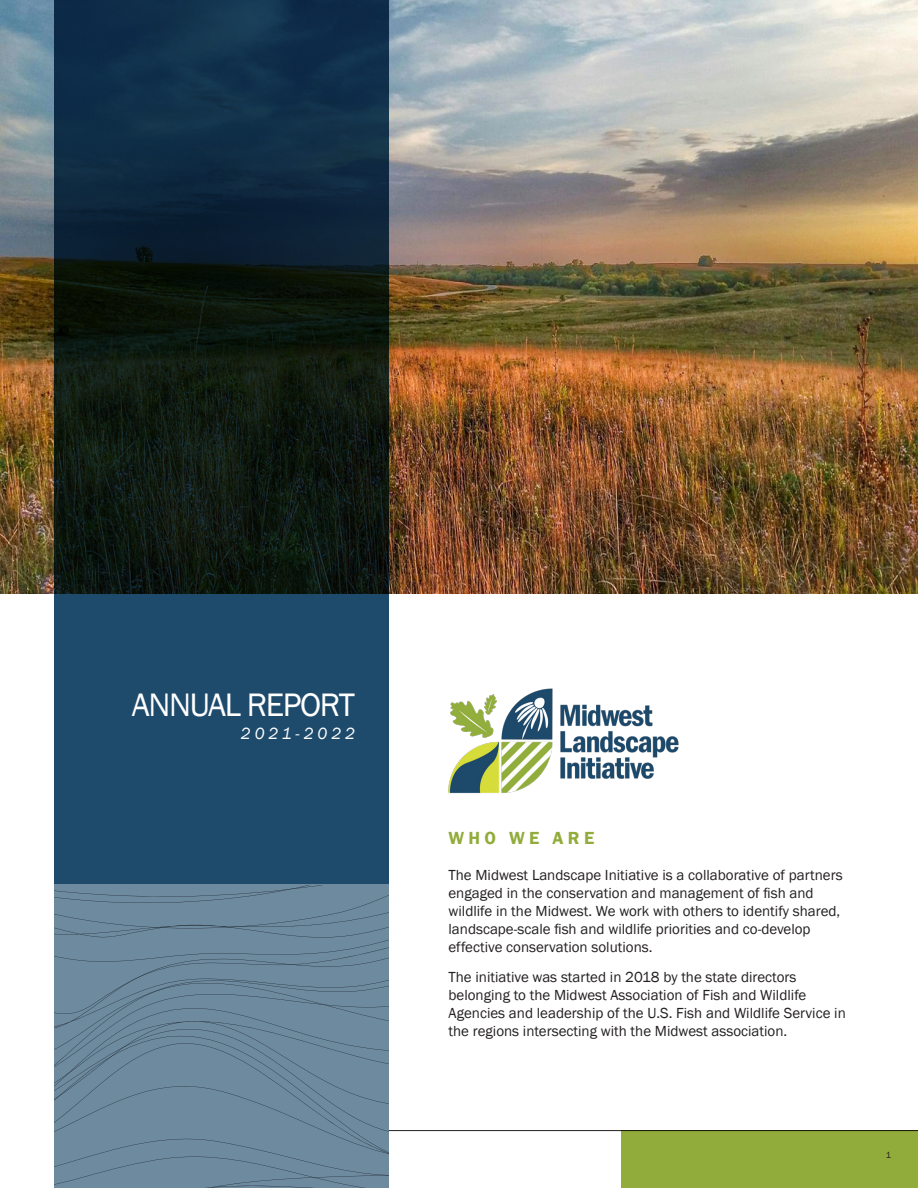
<style>
.page{position:relative;width:918px;height:1188px;background:#fff}
.page>*{position:absolute;margin:0;border:0;box-sizing:border-box;transform-origin:0 0}
.t1{font:33.45px "Franklin Gothic";letter-spacing:-.04em;color:#fff}
.Subhead3{font:600 18px "Franklin Gothic";letter-spacing:.24em;color:#91ac3b}
.t2{font:italic 16.65px "Franklin Gothic";letter-spacing:.24em;color:#fff}
.Body{font:15px/18px "Franklin Gothic";color:#231f20}
.t3{font:9px "Franklin Gothic";color:#231f20}
</style>
<div class="page">
<img style="left:0;top:0;width:918px;height:594px">
<hr style="left:389px;top:1130px;width:529px;height:1px;background:#231f20">
<div style="left:621px;top:1130px;width:297px;height:58px;background:#91ac3b"></div>
<svg style="left:54px;top:0;width:335px;height:884px;background:#132e3d"></svg>
<img style="left:448px;top:688px;width:231px;height:106px">
<svg style="left:54px;top:885px;width:335px;height:17px;background:#6a879b"></svg>
<svg style="left:54px;top:902px;width:335px;height:38px;background:#6a879b"></svg>
<svg style="left:54px;top:940px;width:335px;height:29px;background:#6a879b"></svg>
<svg style="left:54px;top:969px;width:335px;height:52px;background:#6a879b"></svg>
<svg style="left:54px;top:1021px;width:335px;height:7px;background:#69869a"></svg>
<svg style="left:54px;top:1028px;width:335px;height:9px;background:#6a869b"></svg>
<svg style="left:54px;top:1037px;width:335px;height:91px;background:#6b879c"></svg>
<div style="left:54px;top:1128px;width:335px;height:60px;background:#6d8a9f"></div>
<p class="t1" style="left:132px;top:684px;width:225px">ANNUAL REPORT</p>
<p class="t2" style="left:241px;top:723px;width:116px">2021-2022</p>
<p class="Subhead3" style="left:448px;top:827px;width:147px">WHO WE ARE</p>
<p class="Body" style="left:448px;top:866px;width:396px">The Midwest Landscape Initiative is a collaborative of partners engaged in the conservation and management of fish and wildlife in the Midwest. We work with others to identify shared, landscape-scale fish and wildlife priorities and co-develop effective conservation solutions.</p>
<p class="Body" style="left:448px;top:968px;width:399px">The initiative was started in 2018 by the state directors belonging to the Midwest Association of Fish and Wildlife Agencies and leadership of the U.S. Fish and Wildlife Service in the regions intersecting with the Midwest association.</p>
<p class="t3" style="left:886px;top:1149px;width:7px">1</p>
</div>
